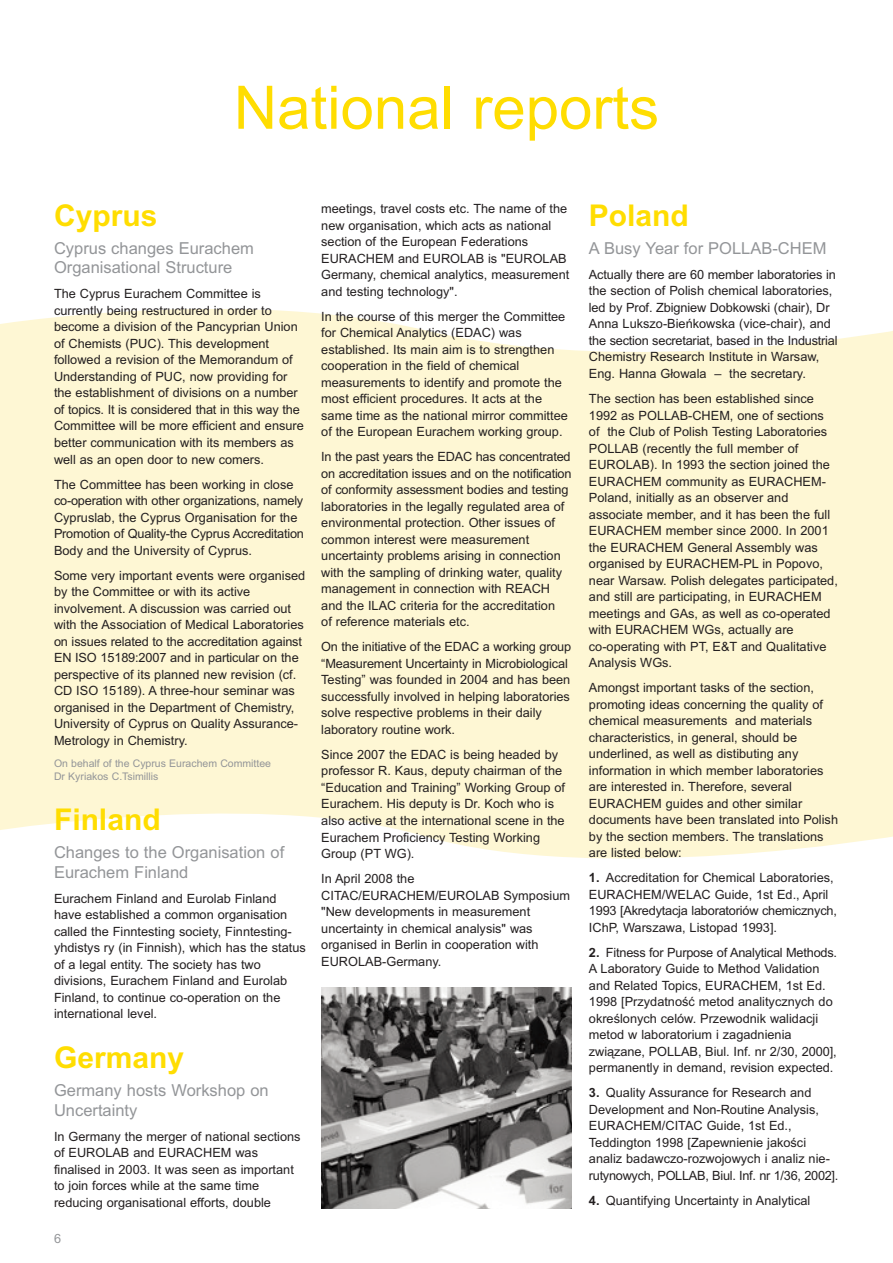
<style>
.page{position:relative;width:893px;height:1263px;background:#fff}
.page>*{position:absolute;margin:0;border:0;box-sizing:border-box;transform-origin:0 0}
.t1{font:60px "Arial";color:#ffdd01}
.t2{font:700 30px "Arial";color:#ffdd01}
.t3{font:16.5px/19.5px "Arial";color:#939598}
.t4{font:12.75px/16.5px "Arial";color:#231f20}
.t5{font:12.75px "Arial";color:#939598}
.t6{font:10.5px/13.5px "Arial";color:#939598}
.s1{font-weight:700}
</style>
<div class="page">
<svg style="left:0;top:309px;width:893px;height:549px;background:#fef7d7"></svg>
<img style="left:321px;top:988px;width:251px;height:221px">
<h1 class="t1" style="left:234px;top:73px;width:427px">National reports</h1>
<h2 class="t2" style="left:54px;top:198px;width:105px">Cyprus</h2>
<p class="t3" style="left:54px;top:238px;width:201px">Cyprus changes Eurachem<br>Organisational Structure</p>
<p class="t4" style="left:54px;top:286px;width:251px">The Cyprus Eurachem Committee is currently being restructured in order to become a division of the Pancyprian Union of Chemists (PUC). This development followed a revision of the Memorandum of Understanding of PUC, now providing for the establishment of divisions on a number of topics. It is considered that in this way the Committee will be more efficient and ensure better communication with its members as well as an open door to new comers.</p>
<p class="t4" style="left:54px;top:476px;width:252px">The Committee has been working in close co-operation with other organizations, namely Cypruslab, the Cyprus Organisation for the Promotion of Quality-the Cyprus Accreditation Body and the University of Cyprus.</p>
<p class="t4" style="left:54px;top:567px;width:253px">Some very important events were organised by the Committee or with its active involvement. A discussion was carried out with the Association of Medical Laboratories on issues related to the accreditation against EN ISO 15189:2007 and in particular on the perspective of its planned new revision (cf.<br>CD ISO 15189). A three-hour seminar was organised in the Department of Chemistry, University of Cyprus on Quality Assurance-Metrology in Chemistry.</p>
<p class="t6" style="left:54px;top:756px;width:219px">On behalf of the Cyprus Eurachem Committee<br>Dr Kyriakos C.Tsimillis</p>
<h2 class="t2" style="left:54px;top:802px;width:108px">Finland</h2>
<p class="t3" style="left:54px;top:843px;width:232px">Changes to the Organisation of<br>Eurachem Finland</p>
<p class="t4" style="left:54px;top:890px;width:253px">Eurachem Finland and Eurolab Finland have established a common organisation called the Finntesting society, Finntesting&shy;yhdistys ry (in Finnish), which has the status of a legal entity. The society has two divisions, Eurachem Finland and Eurolab Finland, to continue co-operation on the international level.</p>
<h2 class="t2" style="left:54px;top:1040px;width:132px">Germany</h2>
<p class="t3" style="left:54px;top:1081px;width:216px">Germany hosts Workshop on<br>Uncertainty</p>
<p class="t4" style="left:54px;top:1128px;width:248px">In Germany the merger of national sections of EUROLAB and EURACHEM was finalised in 2003. It was seen as important to join forces while at the same time reducing organisational efforts, double</p>
<p class="t5" style="left:54px;top:1230px;width:9px">6</p>
<p class="t4" style="left:321px;top:201px;width:250px">meetings, travel costs etc. The name of the new organisation, which acts as national section of the European Federations EURACHEM and EUROLAB is "EUROLAB Germany, chemical analytics, measurement and testing technology".</p>
<p class="t4" style="left:321px;top:308px;width:248px">In the course of this merger the Committee for Chemical Analytics (EDAC) was established. Its main aim is to strengthen cooperation in the field of chemical measurements to identify and promote the most efficient procedures. It acts at the same time as the national mirror committee of the European Eurachem working group.</p>
<p class="t4" style="left:321px;top:449px;width:252px">In the past years the EDAC has concentrated on accreditation issues and on the notification of conformity assessment bodies and testing laboratories in the legally regulated area of environmental protection. Other issues of common interest were measurement uncertainty problems arising in connection with the sampling of drinking water, quality management in connection with REACH and the ILAC criteria for the accreditation<br>of reference materials etc.</p>
<p class="t4" style="left:321px;top:639px;width:252px">On the initiative of the EDAC a working group “Measurement Uncertainty in Microbiological Testing” was founded in 2004 and has been successfully involved in helping laboratories solve respective problems in their daily laboratory routine work.</p>
<p class="t4" style="left:321px;top:746px;width:245px">Since 2007 the EDAC is being headed by professor R. Kaus, deputy chairman of the “Education and Training” Working Group of Eurachem. His deputy is Dr. Koch who is also active at the international scene in the Eurachem Proficiency Testing Working Group (PT WG).</p>
<p class="t4" style="left:321px;top:870px;width:250px">In April 2008 the<br>CITAC/EURACHEM/EUROLAB Symposium "New developments in measurement uncertainty in chemical analysis" was organised in Berlin in cooperation with<br>EUROLAB-Germany.</p>
<h2 class="t2" style="left:589px;top:198px;width:102px">Poland</h2>
<p class="t3" style="left:589px;top:238px;width:239px">A Busy Year for POLLAB-CHEM</p>
<p class="t4" style="left:589px;top:266px;width:250px">Actually there are 60 member laboratories in the section of Polish chemical laboratories, led by Prof. Zbigniew Dobkowski (chair), Dr Anna Lukszo-Bieńkowska (vice-chair), and the section secretariat, based in the Industrial Chemistry Research Institute in Warsaw, Eng. Hanna Głowala – the secretary.</p>
<p class="t4" style="left:589px;top:390px;width:250px">The section has been established since 1992 as POLLAB-CHEM, one of sections<br>of the Club of Polish Testing Laboratories POLLAB (recently the full member of EUROLAB). In 1993 the section joined the EURACHEM community as EURACHEM-Poland, initially as an observer and associate member, and it has been the full EURACHEM member since 2000. In 2001 the EURACHEM General Assembly was organised by EURACHEM-PL in Popovo, near Warsaw. Polish delegates participated, and still are participating, in EURACHEM meetings and GAs, as well as co-operated with EURACHEM WGs, actually are co-operating with PT, E&amp;T and Qualitative Analysis WGs.</p>
<p class="t4" style="left:589px;top:679px;width:251px">Amongst important tasks of the section, promoting ideas concerning the quality of chemical measurements and materials characteristics, in general, should be underlined, as well as distibuting any information in which member laboratories are interested in. Therefore, several EURACHEM guides and other similar documents have been translated into Polish by the section members. The translations are listed below:</p>
<p class="t4" style="left:589px;top:869px;width:249px"><span class="s1">1.</span> Accreditation for Chemical Laboratories, EURACHEM/WELAC Guide, 1st Ed., April 1993 [Akredytacja laboratoriów chemicznych, IChP, Warszawa, Listopad 1993].</p>
<p class="t4" style="left:589px;top:944px;width:250px"><span class="s1">2.</span> Fitness for Purpose of Analytical Methods.<br>A Laboratory Guide to Method Validation and Related Topics, EURACHEM, 1st Ed.<br>1998 [Przydatność metod analitycznych do określonych celów. Przewodnik walidacji metod w laboratorium i zagadnienia związane, POLLAB, Biul. Inf. nr 2/30, 2000], permanently in demand, revision expected.</p>
<p class="t4" style="left:589px;top:1084px;width:251px"><span class="s1">3.</span> Quality Assurance for Research and Development and Non-Routine Analysis, EURACHEM/CITAC Guide, 1st Ed., Teddington 1998 [Zapewnienie jakości analiz badawczo-rozwojowych i analiz nie&shy;rutynowych, POLLAB, Biul. Inf. nr 1/36, 2002].</p>
<p class="t4" style="left:589px;top:1192px;width:223px"><span class="s1">4.</span> Quantifying Uncertainty in Analytical</p>
</div>
